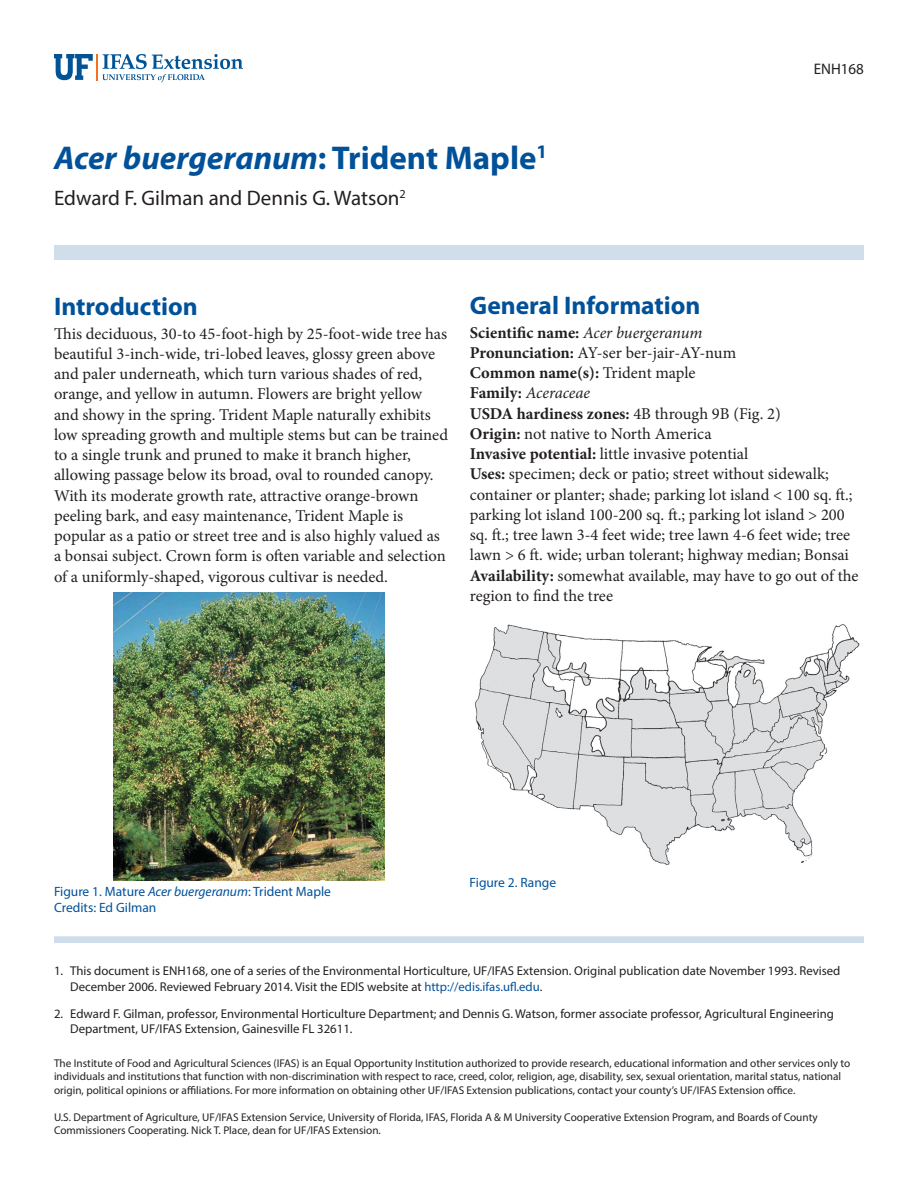
<style>
.page{position:relative;width:918px;height:1188px;background:#fff}
.page>*{position:absolute;margin:0;border:0;box-sizing:border-box;transform-origin:0 0}
.TitleRegular{font:italic 700 33px "Myriad Pro";color:#01519a}
.SectionHeading0{font:700 25.5px "Myriad Pro";color:#01519a}
.Author{font:21px "Myriad Pro";color:#231f20}
.Paragraph{font:16.5px/20.2px "Minion Pro";letter-spacing:-.005em;color:#231f20}
.BlockParagraph{font:16.5px/20.2px "Minion Pro";color:#231f20}
.BlockParagraph-2{font:700 16.5px "Minion Pro";color:#231f20}
.BlockParagraph-3{font:italic 16.5px "Minion Pro";letter-spacing:-.005em;color:#231f20}
.PubNumber{font:15.3px "Myriad Pro";color:#231f20}
.FigureCaption{font:13.5px "Myriad Pro";color:#01519a}
.t1{font:12.75px/15.3px "Myriad Pro";color:#231f20}
.Disclaimer{font:11.25px/13.5px "Myriad Pro";color:#231f20}
.s1{font-style:normal}
.s2{font-weight:400;font-style:italic}
.s3{font-weight:700}
.s4{font-weight:400}
.s5{font-weight:700;font-style:normal}
.s6{font-style:italic}
.s7{color:#01519a}
</style>
<div class="page">
<svg style="left:54px;top:54px;width:189px;height:28px"></svg>
<div style="left:54px;top:245px;width:810px;height:15px;background:#d0deeb"></div>
<div style="left:54px;top:936px;width:810px;height:7px;background:#d0deeb"></div>
<img style="left:113px;top:592px;width:272px;height:288px">
<img style="left:475px;top:624px;width:385px;height:241px">
<p class="TitleRegular" style="left:54px;top:136px;width:495px">Acer buergeranum<span class="s1">: Trident Maple</span><sup>1</sup></p>
<p class="Author" style="left:54px;top:185px;width:353px">Edward F. Gilman and Dennis G. Watson<sup>2</sup></p>
<p class="PubNumber" style="left:814px;top:60px;width:52px">ENH168</p>
<p class="SectionHeading0" style="left:54px;top:290px;width:145px">Introduction</p>
<p class="Paragraph" style="left:54px;top:323px;width:396px">This deciduous, 30-to 45-foot-high by 25-foot-wide tree has beautiful 3-inch-wide, tri-lobed leaves, glossy green above and paler underneath, which turn various shades of red, orange, and yellow in autumn. Flowers are bright yellow and showy in the spring. Trident Maple naturally exhibits low spreading growth and multiple stems but can be trained to a single trunk and pruned to make it branch higher, allowing passage below its broad, oval to rounded canopy.<br>With its moderate growth rate, attractive orange-brown peeling bark, and easy maintenance, Trident Maple is popular as a patio or street tree and is also highly valued as a bonsai subject. Crown form is often variable and selection of a uniformly-shaped, vigorous cultivar is needed.</p>
<p class="SectionHeading0" style="left:470px;top:289px;width:232px">General Information</p>
<p class="BlockParagraph-2" style="left:470px;top:321px;width:234px">Scientific name: <span class="s2">Acer buergeranum</span></p>
<p class="BlockParagraph" style="left:470px;top:343px;width:268px"><span class="s3">Pronunciation:</span> AY-ser ber-jair-AY-num</p>
<p class="BlockParagraph-2" style="left:470px;top:361px;width:227px">Common name(s): <span class="s4">Trident maple</span></p>
<p class="BlockParagraph-3" style="left:470px;top:382px;width:122px"><span class="s5">Family:</span> Aceraceae</p>
<p class="BlockParagraph-2" style="left:470px;top:402px;width:313px">USDA hardiness zones: <span class="s4">4B through 9B (Fig. 2)</span></p>
<p class="BlockParagraph" style="left:470px;top:424px;width:243px"><span class="s3">Origin:</span> not native to North America</p>
<p class="BlockParagraph" style="left:470px;top:444px;width:280px"><span class="s3">Invasive potential:</span> little invasive potential</p>
<p class="BlockParagraph" style="left:470px;top:464px;width:384px"><span class="s3">Uses:</span> specimen; deck or patio; street without sidewalk; container or planter; shade; parking lot island &lt; 100 sq. ft.; parking lot island 100-200 sq. ft.; parking lot island &gt; 200 sq. ft.; tree lawn 3-4 feet wide; tree lawn 4-6 feet wide; tree lawn &gt; 6 ft. wide; urban tolerant; highway median; Bonsai</p>
<p class="Paragraph" style="left:470px;top:565px;width:390px"><span class="s3">Availability:</span> somewhat available, may have to go out of the region to find the tree</p>
<p class="FigureCaption" style="left:54px;top:883px;width:279px">Figure 1. Mature <span class="s6">Acer buergeranum</span>: Trident Maple</p>
<p class="FigureCaption" style="left:54px;top:899px;width:104px">Credits: Ed Gilman</p>
<p class="FigureCaption" style="left:470px;top:874px;width:88px">Figure 2. Range</p>
<p class="t1" style="left:70px;top:963px;width:772px;text-indent:-16px">1. This document is ENH168, one of a series of the Environmental Horticulture, UF/IFAS Extension. Original publication date November 1993. Revised<br>December 2006. Reviewed February 2014. Visit the EDIS website at <span class="s7">http://edis.ifas.ufl.edu</span>.</p>
<p class="t1" style="left:70px;top:1006px;width:765px;text-indent:-16px">2. Edward F. Gilman, professor, Environmental Horticulture Department; and Dennis G. Watson, former associate professor, Agricultural Engineering<br>Department, UF/IFAS Extension, Gainesville FL 32611.</p>
<p class="Disclaimer" style="left:54px;top:1056px;width:798px">The Institute of Food and Agricultural Sciences (IFAS) is an Equal Opportunity Institution authorized to provide research, educational information and other services only to individuals and institutions that function with non-discrimination with respect to race, creed, color, religion, age, disability, sex, sexual orientation, marital status, national origin, political opinions or affiliations. For more information on obtaining other UF/IFAS Extension publications, contact your county’s UF/IFAS Extension office.</p>
<p class="Disclaimer" style="left:54px;top:1110px;width:765px">U.S. Department of Agriculture, UF/IFAS Extension Service, University of Florida, IFAS, Florida A &amp; M University Cooperative Extension Program, and Boards of County<br>Commissioners Cooperating. Nick T. Place, dean for UF/IFAS Extension.</p>
</div>
